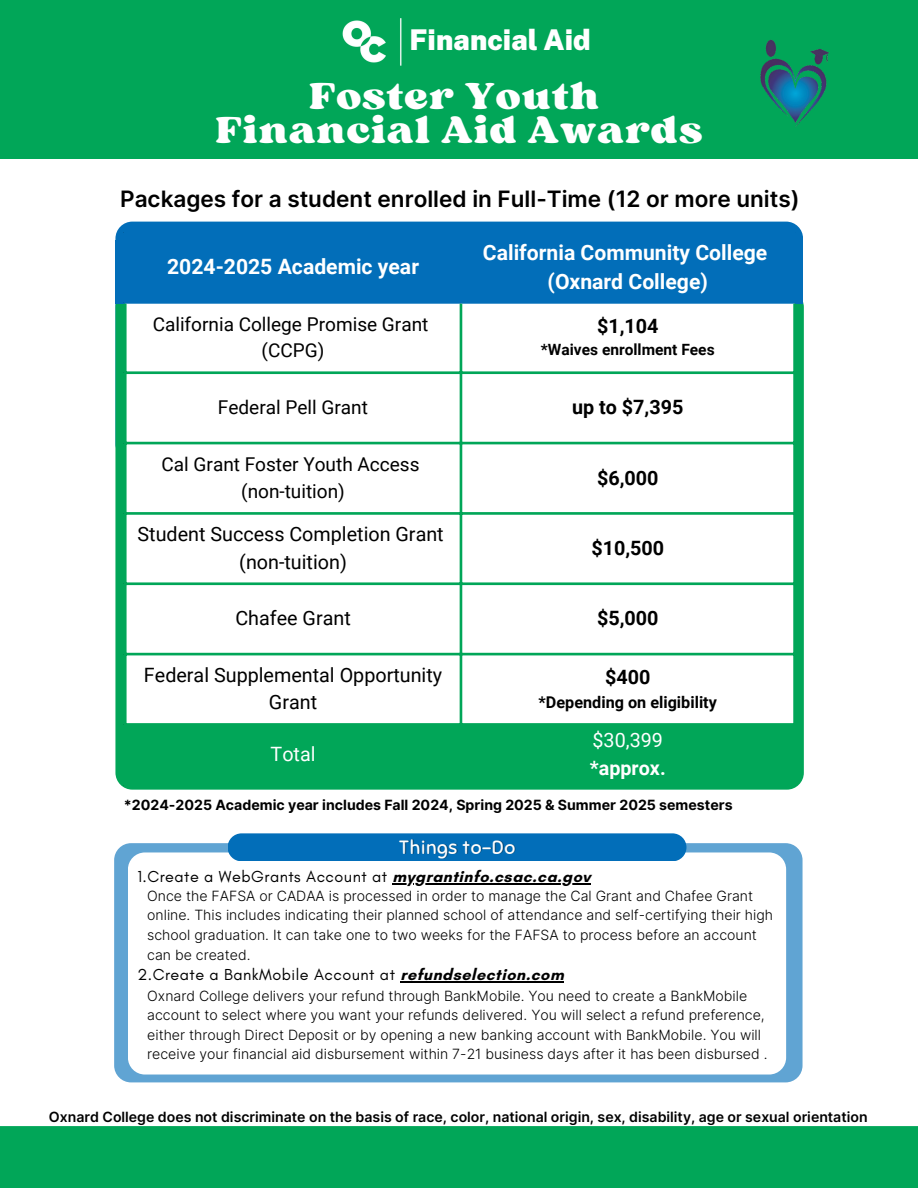
<style>
.page{position:relative;width:918px;height:1188px;background:#fff}
.page>*{position:absolute;margin:0;border:0;box-sizing:border-box;transform-origin:0 0}
.t1{font:39.45px/33.9px "Sergio Trendy";letter-spacing:.025em;color:#fff;text-align:center}
.t2{font:900 28.65px "Public Sans";color:#fff}
.t3{font:600 22.5px "Inter";color:#000}
.t4{font:700 21.15px "Roboto";color:#fff}
.t5{font:19.8px/27.5px "Roboto";color:#000;text-align:center}
.t6{font:700 19.8px "Roboto";color:#000}
.t7{font:19.8px "Roboto";color:#fff}
.t8{font:700 19.8px "Roboto";color:#fff}
.t9{font:19.2px "Sniglet";letter-spacing:.03em;color:#fff}
.t10{font:19.05px "Roboto";color:#000}
.t11{font:16.2px "Glacial Indifference";letter-spacing:.03em;color:#000}
.t12{font:700 16.2px "Roboto";color:#000}
.t13{font:700 15.45px "Roboto";color:#000}
.t14{font:300 14.1px/19.6px "Inter";color:#000}
.t15{font:600 14.1px "Inter";color:#000}
.t16{font:700 14.1px "Inter";color:#000}
.s1{font-weight:700}
</style>
<div class="page">
<div style="left:0;top:0;width:918px;height:159px;background:#01a658"></div>
<div style="left:0;top:1126px;width:918px;height:62px;background:#01a658"></div>
<img style="left:338px;top:9px;width:74px;height:62px">
<img style="left:756px;top:38px;width:79px;height:92px">
<div style="left:115px;top:222px;width:688px;height:239px;background:#026eb9;border-radius:17px"></div>
<div style="left:115px;top:290px;width:689px;height:500px;background:#01a658;border-radius:17px"></div>
<div style="left:115px;top:240px;width:688px;height:63px;background:#026eb9"></div>
<div style="left:127px;top:304px;width:666px;height:419px;background:#fff"></div>
<hr style="left:124px;top:301px;width:672px;height:3px;background:#026eb9">
<hr style="left:460px;top:304px;width:2px;height:480px;background:#01a658">
<hr style="left:124px;top:371px;width:672px;height:3px;background:#01a658">
<hr style="left:124px;top:442px;width:672px;height:2px;background:#01a658">
<hr style="left:124px;top:512px;width:672px;height:3px;background:#01a658">
<hr style="left:124px;top:582px;width:672px;height:3px;background:#01a658">
<hr style="left:124px;top:653px;width:672px;height:2px;background:#01a658">
<div style="left:114px;top:843px;width:689px;height:239px;background:#60a4d3;border-radius:17px"></div>
<div style="left:128px;top:852px;width:658px;height:223px;background:#fff;border-radius:17px"></div>
<div style="left:228px;top:833px;width:458px;height:28px;background:#026eb9;border-radius:14px"></div>
<hr style="left:393px;top:883px;width:198px;height:2px;background:#000">
<hr style="left:400px;top:981px;width:164px;height:2px;background:#000">
<p class="t2" style="left:410px;top:23px;width:183px">Financial Aid</p>
<p class="t1" style="left:216px;top:79px;width:488px">Foster Youth<br>Financial Aid Awards</p>
<p class="t3" style="left:120px;top:185px;width:681px">Packages for a student enrolled in Full-Time (12 or more units)</p>
<p class="t4" style="left:167px;top:255px;width:253px">2024-2025 Academic year</p>
<p class="t10" style="left:153px;top:313px;width:277px">California College Promise Grant</p>
<p class="t10" style="left:262px;top:339px;width:64px">(CCPG)</p>
<h1 class="t4" style="left:483px;top:240px;width:286px">California Community College</h1>
<h3 class="t4" style="left:548px;top:269px;width:162px">(Oxnard College)</h3>
<p class="t6" style="left:597px;top:314px;width:63px">$1,104</p>
<p class="t13" style="left:541px;top:341px;width:175px">*Waives enrollment Fees</p>
<p class="t10" style="left:218px;top:397px;width:151px">Federal Pell Grant</p>
<p class="t6" style="left:572px;top:396px;width:113px">up to $7,395</p>
<p class="t10" style="left:162px;top:454px;width:260px">Cal Grant Foster Youth Access</p>
<p class="t10" style="left:241px;top:480px;width:105px">(non-tuition)</p>
<p class="t6" style="left:597px;top:466px;width:63px">$6,000</p>
<p class="t5" style="left:138px;top:521px;width:308px">Student Success Completion Grant</p>
<p class="t5" style="left:239px;top:548px;width:109px">(non-tuition)</p>
<p class="t6" style="left:591px;top:537px;width:74px">$10,500</p>
<p class="t5" style="left:235px;top:605px;width:117px">Chafee Grant</p>
<p class="t6" style="left:597px;top:607px;width:63px">$5,000</p>
<p class="t5" style="left:144px;top:661px;width:300px">Federal Supplemental Opportunity<br>Grant</p>
<p class="t6" style="left:605px;top:666px;width:47px">$400</p>
<p class="t12" style="left:539px;top:693px;width:180px">*Depending on eligibility</p>
<p class="t7" style="left:593px;top:729px;width:72px">$30,399</p>
<p class="t8" style="left:590px;top:757px;width:77px">*approx.</p>
<p class="t16" style="left:124px;top:797px;width:610px">*2024-2025 Academic year includes Fall 2024, Spring 2025 &amp; Summer 2025 semesters</p>
<p class="t7" style="left:271px;top:743px;width:47px">Total</p>
<p class="t9" style="left:399px;top:835px;width:118px">Things to-Do</p>
<p class="t14" style="left:147px;top:886px;width:627px">Once the FAFSA or CADAA is processed in order to manage the Cal Grant and Chafee Grant online. This includes indicating their planned school of attendance and self-certifying their high school graduation. It can take one to two weeks for the FAFSA to process before an account can be created.</p>
<p class="t11" style="left:137px;top:965px;width:428px">2.Create a BankMobile Account at <span class="s1">refundselection.com</span></p>
<p class="t14" style="left:147px;top:986px;width:622px">Oxnard College delivers your refund through BankMobile. You need to create a BankMobile account to select where you want your refunds delivered. You will select a refund preference, either through Direct Deposit or by opening a new banking account with BankMobile. You will receive your financial aid disbursement within 7-21 business days after it has been disbursed .</p>
<h6 class="t11" style="left:137px;top:867px;width:455px">1.Create a WebGrants Account at <span class="s1">mygrantinfo.csac.ca.gov</span></h6>
<h6 class="t15" style="left:49px;top:1108px;width:820px">Oxnard College does not discriminate on the basis of race, color, national origin, sex, disability, age or sexual orientation</h6>
</div>
